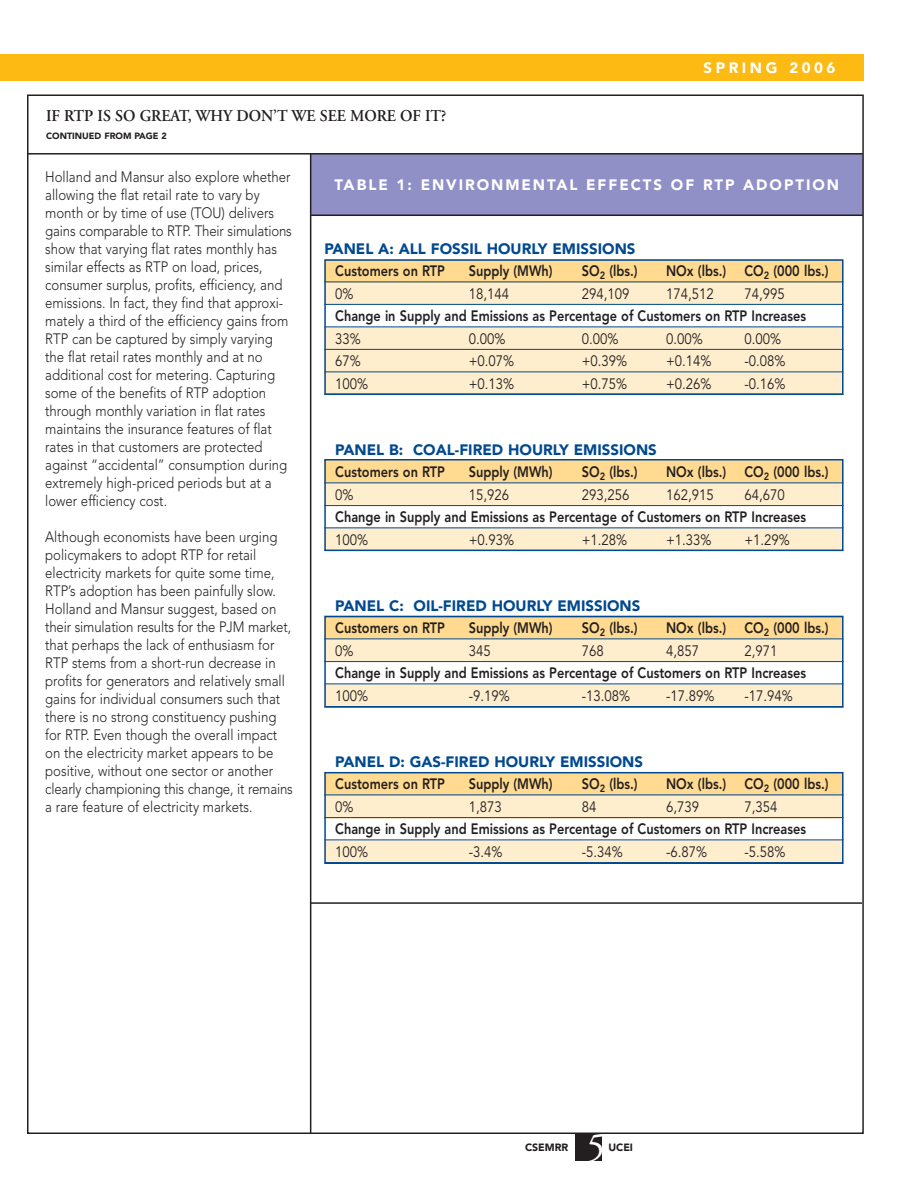
<style>
.page{position:relative;width:918px;height:1188px;background:#fff}
.page>*{position:absolute;margin:0;border:0;box-sizing:border-box;transform-origin:0 0}
.t1{font:italic 40.5px "Adobe Garamond";color:#fff}
.t2{font:600 16.5px "Adobe Garamond";letter-spacing:-.005em;color:#231f20;scale:.95 1}
.t3{font:300 15px/18px "Avenir";color:#231f20;scale:.88 1}
.t4{font:800 15px "Avenir";color:#231f20;scale:.85 1}
.t5{font:15px "Avenir";color:#231f20;scale:.88 1}
.t6{font:900 15px "Avenir";color:#004990}
.t7{font:900 15px "Avenir";letter-spacing:.13em;color:#fff}
.t8{font:900 15px "Avenir";letter-spacing:.235em;color:#fff}
.t9{font:900 10.5px "Avenir";color:#231f20}
.t10{font:900 9px "Avenir";color:#231f20}
</style>
<div class="page">
<div style="left:0;top:54px;width:864px;height:27px;background:#fdba12"></div>
<div style="left:575px;top:1134px;width:27px;height:27px;background:#231f20"></div>
<hr style="left:311px;top:902px;width:551px;height:2px;background:#231f20">
<div style="left:311px;top:154px;width:552px;height:62px;background:#908fc6"></div>
<hr style="left:311px;top:215px;width:552px;height:1px;background:#231f20">
<hr style="left:28px;top:153px;width:835px;height:2px;background:#231f20">
<hr style="left:310px;top:154px;width:1px;height:979px;background:#231f20">
<svg style="left:324px;top:259px;width:520px;height:605px"></svg>
<p class="t8" style="left:704px;top:62px;width:134px">SPRING 2006</p>
<p class="t2" style="left:46px;top:109px;width:423px">IF RTP IS SO GREAT, WHY DON’T WE SEE MORE OF IT?</p>
<p class="t10" style="left:46px;top:133px;width:122px">CONTINUED FROM PAGE 2</p>
<p class="t3" style="left:45px;top:169px;width:282px">Holland and Mansur also explore whether allowing the flat retail rate to vary by month or by time of use (TOU) delivers gains comparable to RTP. Their simulations show that varying flat rates monthly has similar effects as RTP on load, prices, consumer surplus, profits, efficiency, and emissions. In fact, they find that approxi&shy;mately a third of the efficiency gains from RTP can be captured by simply varying the flat retail rates monthly and at no additional cost for metering. Capturing some of the benefits of RTP adoption through monthly variation in flat rates maintains the insurance features of flat rates in that customers are protected against “accidental” consumption during extremely high-priced periods but at a lower efficiency cost.</p>
<p class="t3" style="left:45px;top:529px;width:283px">Although economists have been urging policymakers to adopt RTP for retail electricity markets for quite some time, RTP’s adoption has been painfully slow.<br>Holland and Mansur suggest, based on their simulation results for the PJM market, that perhaps the lack of enthusiasm for RTP stems from a short-run decrease in profits for generators and relatively small gains for individual consumers such that there is no strong constituency pushing for RTP. Even though the overall impact on the electricity market appears to be positive, without one sector or another clearly championing this change, it remains a rare feature of electricity markets.</p>
<p class="t7" style="left:334px;top:179px;width:506px">TABLE 1: ENVIRONMENTAL EFFECTS OF RTP ADOPTION</p>
<p class="t6" style="left:325px;top:242px;width:312px">PANEL A: ALL FOSSIL HOURLY EMISSIONS</p>
<p class="t4" style="left:335px;top:265px;width:131px">Customers on RTP</p>
<p class="t4" style="left:469px;top:265px;width:100px">Supply (MWh)</p>
<p class="t4" style="left:582px;top:265px;width:67px">SO<sub>2</sub> (lbs.)</p>
<p class="t4" style="left:666px;top:265px;width:193px">NOx (lbs.) CO<sub>2</sub> (000 lbs.)</p>
<p class="t5" style="left:335px;top:287px;width:22px">0%</p>
<p class="t5" style="left:469px;top:287px;width:47px">18,144</p>
<p class="t5" style="left:582px;top:287px;width:56px">294,109</p>
<p class="t5" style="left:666px;top:287px;width:56px">174,512</p>
<p class="t5" style="left:745px;top:287px;width:47px">74,995</p>
<p class="t4" style="left:335px;top:310px;width:555px">Change in Supply and Emissions as Percentage of Customers on RTP Increases</p>
<p class="t5" style="left:335px;top:332px;width:31px">33%</p>
<p class="t5" style="left:469px;top:332px;width:43px">0.00%</p>
<p class="t5" style="left:582px;top:332px;width:43px">0.00%</p>
<p class="t5" style="left:666px;top:332px;width:43px">0.00%</p>
<p class="t5" style="left:744px;top:332px;width:43px">0.00%</p>
<p class="t5" style="left:335px;top:355px;width:31px">67%</p>
<p class="t5" style="left:469px;top:355px;width:53px">+0.07%</p>
<p class="t5" style="left:582px;top:355px;width:53px">+0.39%</p>
<p class="t5" style="left:666px;top:355px;width:53px">+0.14%</p>
<p class="t5" style="left:744px;top:355px;width:48px">-0.08%</p>
<p class="t5" style="left:335px;top:377px;width:39px">100%</p>
<p class="t5" style="left:469px;top:377px;width:53px">+0.13%</p>
<p class="t5" style="left:582px;top:377px;width:53px">+0.75%</p>
<p class="t5" style="left:666px;top:377px;width:53px">+0.26%</p>
<p class="t5" style="left:744px;top:377px;width:48px">-0.16%</p>
<p class="t6" style="left:335px;top:443px;width:323px">PANEL B: COAL-FIRED HOURLY EMISSIONS</p>
<p class="t4" style="left:335px;top:466px;width:131px">Customers on RTP</p>
<p class="t4" style="left:469px;top:466px;width:100px">Supply (MWh)</p>
<p class="t4" style="left:582px;top:466px;width:67px">SO<sub>2</sub> (lbs.)</p>
<p class="t4" style="left:666px;top:466px;width:193px">NOx (lbs.) CO<sub>2</sub> (000 lbs.)</p>
<p class="t5" style="left:335px;top:488px;width:22px">0%</p>
<p class="t5" style="left:469px;top:488px;width:47px">15,926</p>
<p class="t5" style="left:582px;top:488px;width:56px">293,256</p>
<p class="t5" style="left:666px;top:488px;width:56px">162,915</p>
<p class="t5" style="left:745px;top:488px;width:47px">64,670</p>
<p class="t4" style="left:335px;top:511px;width:555px">Change in Supply and Emissions as Percentage of Customers on RTP Increases</p>
<p class="t5" style="left:335px;top:533px;width:39px">100%</p>
<p class="t5" style="left:469px;top:533px;width:53px">+0.93%</p>
<p class="t5" style="left:582px;top:533px;width:53px">+1.28%</p>
<p class="t5" style="left:666px;top:533px;width:53px">+1.33%</p>
<p class="t5" style="left:744px;top:533px;width:53px">+1.29%</p>
<p class="t6" style="left:335px;top:599px;width:307px">PANEL C: OIL-FIRED HOURLY EMISSIONS</p>
<p class="t4" style="left:335px;top:622px;width:131px">Customers on RTP</p>
<p class="t4" style="left:469px;top:622px;width:100px">Supply (MWh)</p>
<p class="t4" style="left:582px;top:622px;width:67px">SO<sub>2</sub> (lbs.)</p>
<p class="t4" style="left:666px;top:622px;width:193px">NOx (lbs.) CO<sub>2</sub> (000 lbs.)</p>
<p class="t5" style="left:335px;top:644px;width:22px">0%</p>
<p class="t5" style="left:469px;top:644px;width:27px">345</p>
<p class="t5" style="left:582px;top:644px;width:27px">768</p>
<p class="t5" style="left:666px;top:644px;width:39px">4,857</p>
<p class="t5" style="left:745px;top:644px;width:39px">2,971</p>
<p class="t4" style="left:335px;top:667px;width:555px">Change in Supply and Emissions as Percentage of Customers on RTP Increases</p>
<p class="t5" style="left:335px;top:689px;width:39px">100%</p>
<p class="t5" style="left:469px;top:689px;width:48px">-9.19%</p>
<p class="t5" style="left:582px;top:689px;width:57px">-13.08%</p>
<p class="t5" style="left:666px;top:689px;width:57px">-17.89%</p>
<p class="t5" style="left:744px;top:689px;width:57px">-17.94%</p>
<p class="t6" style="left:335px;top:755px;width:309px">PANEL D: GAS-FIRED HOURLY EMISSIONS</p>
<p class="t4" style="left:335px;top:778px;width:131px">Customers on RTP</p>
<p class="t4" style="left:469px;top:778px;width:100px">Supply (MWh)</p>
<p class="t4" style="left:582px;top:778px;width:67px">SO<sub>2</sub> (lbs.)</p>
<p class="t4" style="left:666px;top:778px;width:193px">NOx (lbs.) CO<sub>2</sub> (000 lbs.)</p>
<p class="t5" style="left:335px;top:800px;width:22px">0%</p>
<p class="t5" style="left:469px;top:800px;width:39px">1,873</p>
<p class="t5" style="left:582px;top:800px;width:18px">84</p>
<p class="t5" style="left:666px;top:800px;width:39px">6,739</p>
<p class="t5" style="left:745px;top:800px;width:39px">7,354</p>
<p class="t4" style="left:335px;top:823px;width:555px">Change in Supply and Emissions as Percentage of Customers on RTP Increases</p>
<p class="t5" style="left:335px;top:845px;width:39px">100%</p>
<p class="t5" style="left:469px;top:845px;width:40px">-3.4%</p>
<p class="t5" style="left:582px;top:845px;width:48px">-5.34%</p>
<p class="t5" style="left:666px;top:845px;width:48px">-6.87%</p>
<p class="t5" style="left:744px;top:845px;width:48px">-5.58%</p>
<h1 class="t1" style="left:584px;top:1130px;width:22px">5</h1>
<p class="t9" style="left:525px;top:1143px;width:45px">CSEMRR</p>
<p class="t9" style="left:608px;top:1143px;width:26px">UCEI</p>
</div>
